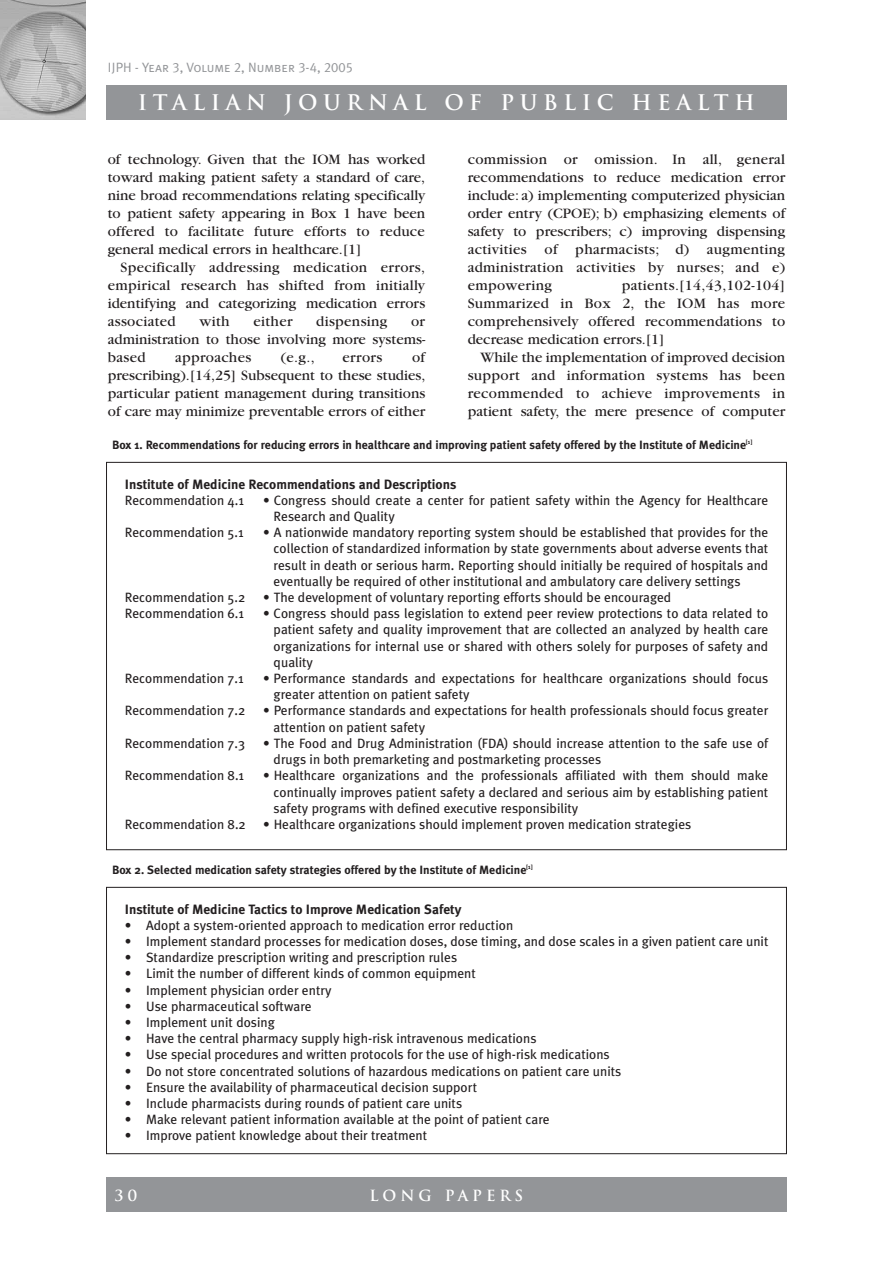
<style>
.page{position:relative;width:893px;height:1263px;background:#fff}
.page>*{position:absolute;margin:0;border:0;box-sizing:border-box;transform-origin:0 0}
.t1{font:700 21px "Trajan";letter-spacing:.265em;color:#fff}
.t2{font:15px/18px "Garamond";color:#231f20;text-align:justify}
.t3{font:15px "Garamond";letter-spacing:.02em;color:#231f20}
.t4{font:700 15px "Trajan";letter-spacing:.26em;color:#fff}
.t5{font:13.5px/16.2px "Meta Plus";color:#231f20}
.t6{font:700 13.5px "Meta Plus";color:#231f20}
.t7{font:13.5px "Meta Plus Normal Caps";color:#939598}
.t8{font:700 12px "Meta Plus";color:#231f20}
</style>
<div class="page">
<div style="left:106px;top:85px;width:681px;height:34px;background:#939598"></div>
<img style="left:0;top:0;width:85px;height:119px">
<div style="left:106px;top:1178px;width:681px;height:34px;background:#939598"></div>
<div style="left:106px;top:887px;width:681px;height:267px;border:1px solid #231f20"></div>
<p class="t7" style="left:108px;top:59px;width:247px">IJPH - Year 3, Volume 2, Number 3-4, 2005</p>
<h1 class="t1" style="left:138px;top:90px;width:618px">ITALIAN JOURNAL OF PUBLIC HEALTH</h1>
<p class="t2" style="left:108px;top:151px;width:319px">of technology. Given that the IOM has worked toward making patient safety a standard of care, nine broad recommendations relating specifically to patient safety appearing in Box 1 have been offered to facilitate future efforts to reduce general medical errors in healthcare.[1]</p>
<p class="t2" style="left:108px;top:259px;width:319px;text-indent:13px">Specifically addressing medication errors, empirical research has shifted from initially identifying and categorizing medication errors associated</p>
<p class="t2" style="left:199px;top:313px;width:32px">with</p>
<p class="t2" style="left:253px;top:313px;width:41px">either</p>
<p class="t3" style="left:316px;top:316px;width:73px">dispensing</p>
<p class="t2" style="left:108px;top:313px;width:319px;text-indent:303px">or administration to those involving more systems&shy;based</p>
<p class="t3" style="left:175px;top:352px;width:78px">approaches</p>
<p class="t2" style="left:281px;top:349px;width:35px">(e.g.,</p>
<p class="t2" style="left:343px;top:349px;width:42px">errors</p>
<p class="t2" style="left:108px;top:349px;width:319px;text-indent:304px">of prescribing).[14,25] Subsequent to these studies, particular patient management during transitions of care may minimize preventable errors of either</p>
<p class="t2" style="left:468px;top:151px;width:319px">commission or omission. In all, general recommendations to reduce medication error include: a) implementing computerized physician order entry (CPOE); b) emphasizing elements of safety to prescribers; c) improving dispensing activities of pharmacists; d) augmenting administration activities by nurses; and e) empowering</p>
<p class="t2" style="left:468px;top:277px;width:319px;text-indent:154px">patients.[14,43,102-104] Summarized in Box 2, the IOM has more comprehensively offered recommendations to decrease medication errors.[1]</p>
<p class="t2" style="left:468px;top:349px;width:319px;text-indent:13px">While the implementation of improved decision support and information systems has been recommended to achieve improvements in patient safety, the mere presence of computer</p>
<p class="t8" style="left:112px;top:438px;width:642px">Box 1. Recommendations for reducing errors in healthcare and improving patient safety offered by the Institute of Medicine<sup>[1]</sup></p>
<p class="t6" style="left:125px;top:476px;width:333px">Institute of Medicine Recommendations and Descriptions</p>
<p class="t5" style="left:125px;top:492px;width:121px">Recommendation 4.1</p>
<p class="t5" style="left:274px;top:492px;width:496px;text-indent:-11px">• Congress should create a center for patient safety within the Agency for Healthcare<br>Research and Quality</p>
<p class="t5" style="left:125px;top:524px;width:120px">Recommendation 5.1</p>
<p class="t5" style="left:274px;top:524px;width:496px;text-align:justify;text-indent:-11px">• A nationwide mandatory reporting system should be established that provides for the collection of standardized information by state governments about adverse events that result in death or serious harm. Reporting should initially be required of hospitals and eventually be required of other institutional and ambulatory care delivery settings</p>
<p class="t5" style="left:125px;top:589px;width:122px">Recommendation 5.2</p>
<p class="t5" style="left:263px;top:589px;width:410px">• The development of voluntary reporting efforts should be encouraged</p>
<p class="t5" style="left:125px;top:605px;width:121px">Recommendation 6.1</p>
<p class="t5" style="left:274px;top:605px;width:496px;text-align:justify;text-indent:-11px">• Congress should pass legislation to extend peer review protections to data related to patient safety and quality improvement that are collected an analyzed by health care organizations for internal use or shared with others solely for purposes of safety and quality</p>
<p class="t5" style="left:125px;top:670px;width:120px">Recommendation 7.1</p>
<p class="t5" style="left:274px;top:670px;width:496px;text-indent:-11px">• Performance standards and expectations for healthcare organizations should focus greater attention on patient safety</p>
<p class="t5" style="left:125px;top:703px;width:122px">Recommendation 7.2</p>
<p class="t5" style="left:274px;top:703px;width:496px;text-indent:-11px">• Performance standards and expectations for health professionals should focus greater attention on patient safety</p>
<p class="t5" style="left:125px;top:735px;width:122px">Recommendation 7.3</p>
<p class="t5" style="left:274px;top:735px;width:496px;text-indent:-11px">• The Food and Drug Administration (FDA) should increase attention to the safe use of drugs in both premarketing and postmarketing processes</p>
<p class="t5" style="left:125px;top:767px;width:121px">Recommendation 8.1</p>
<p class="t5" style="left:274px;top:767px;width:496px;text-align:justify;text-indent:-11px">• Healthcare organizations and the professionals affiliated with them should make continually improves patient safety a declared and serious aim by establishing patient safety programs with defined executive responsibility</p>
<p class="t5" style="left:125px;top:816px;width:123px">Recommendation 8.2</p>
<p class="t5" style="left:263px;top:816px;width:430px">• Healthcare organizations should implement proven medication strategies</p>
<p class="t8" style="left:112px;top:863px;width:422px">Box 2. Selected medication safety strategies offered by the Institute of Medicine<sup>[1]</sup></p>
<p class="t6" style="left:125px;top:901px;width:338px">Institute of Medicine Tactics to Improve Medication Safety</p>
<p class="t5" style="left:125px;top:917px;width:390px">• Adopt a system-oriented approach to medication error reduction</p>
<p class="t5" style="left:125px;top:933px;width:645px">• Implement standard processes for medication doses, dose timing, and dose scales in a given patient care unit</p>
<p class="t5" style="left:125px;top:949px;width:334px">• Standardize prescription writing and prescription rules</p>
<p class="t5" style="left:125px;top:966px;width:353px">• Limit the number of different kinds of common equipment</p>
<p class="t5" style="left:125px;top:982px;width:208px">• Implement physician order entry</p>
<p class="t5" style="left:125px;top:998px;width:188px">• Use pharmaceutical software</p>
<p class="t5" style="left:125px;top:1014px;width:152px">• Implement unit dosing</p>
<p class="t5" style="left:125px;top:1030px;width:413px">• Have the central pharmacy supply high-risk intravenous medications</p>
<p class="t5" style="left:125px;top:1047px;width:486px">• Use special procedures and written protocols for the use of high-risk medications</p>
<p class="t5" style="left:125px;top:1063px;width:498px">• Do not store concentrated solutions of hazardous medications on patient care units</p>
<p class="t5" style="left:125px;top:1079px;width:354px">• Ensure the availability of pharmaceutical decision support</p>
<p class="t5" style="left:125px;top:1095px;width:339px">• Include pharmacists during rounds of patient care units</p>
<p class="t5" style="left:125px;top:1111px;width:426px">• Make relevant patient information available at the point of patient care</p>
<p class="t5" style="left:125px;top:1128px;width:304px">• Improve patient knowledge about their treatment</p>
<p class="t4" style="left:115px;top:1186px;width:24px">3 0</p>
<p class="t4" style="left:370px;top:1186px;width:155px">LONG PAPERS</p>
</div>
